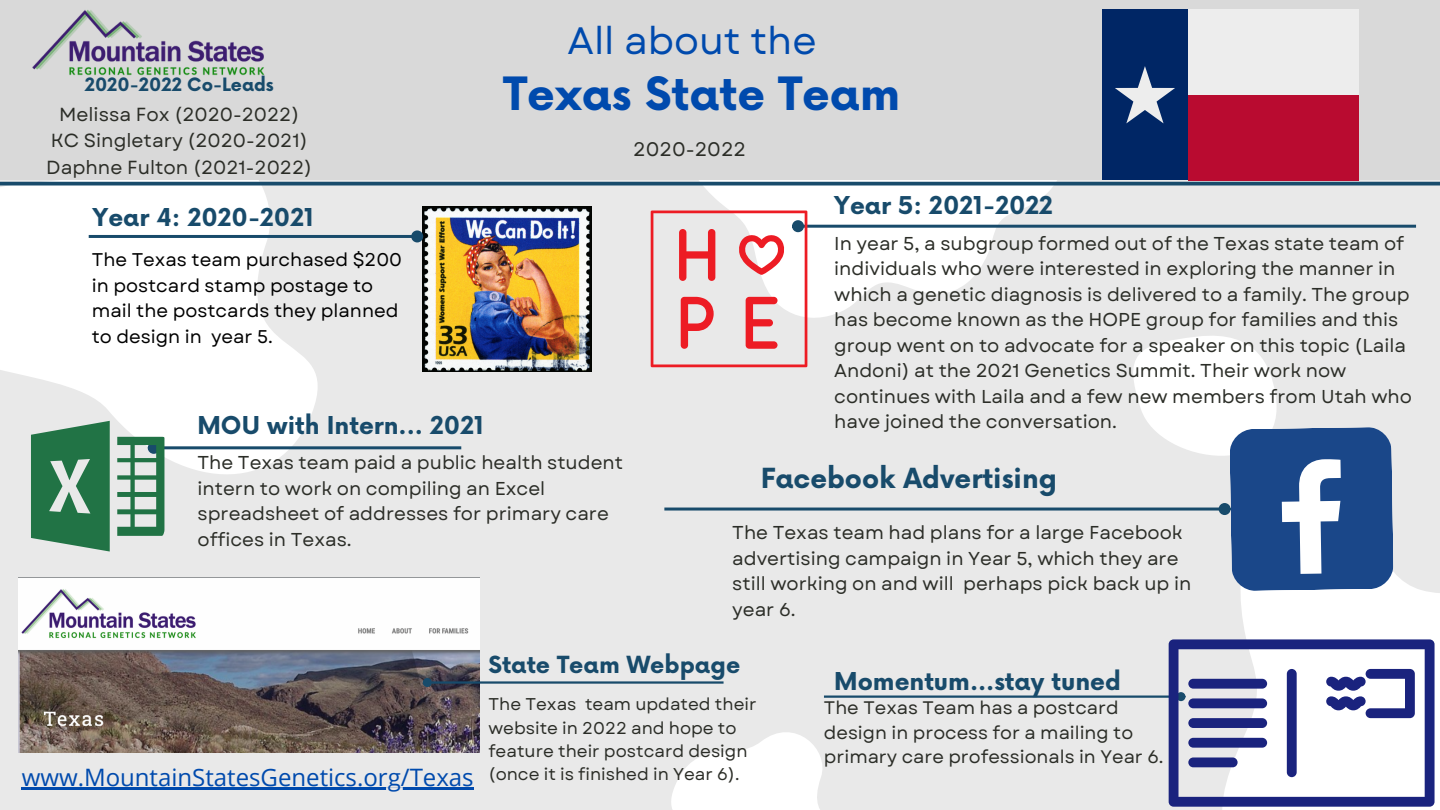
<style>
.page{position:relative;width:1440px;height:810px;background:#e9e9e9}
.page>*{position:absolute;margin:0;border:0;box-sizing:border-box;transform-origin:0 0}
.t1{font:700 44.7px "Now";color:#004aad}
.t2{font:38.1px "Garet";color:#004aad}
.t3{font:700 27px "Now";color:#184b6b}
.t4{font:700 24px "Now";color:#184b6b}
.t5{font:24px "Open Sans";color:#004aad}
.t6{font:700 23px "Now";color:#184b6b}
.t7{font:19.6px "Garet";color:#2b2d27}
.t8{font:18.9px "Garet";color:#2b2d27}
.t9{font:18.6px/25.5px "Garet";color:#2b2d27}
.t10{font:18.4px/25.5px "Garet";color:#000}
.t11{font:18.2px/24.8px "Garet";color:#2b2d27}
.t12{font:700 17.9px "Now";color:#184b6b}
.t13{font:17px/23.2px "Garet";color:#2b2d27}
</style>
<div class="page">
<svg style="left:645px;top:180px;width:458px;height:188px"></svg>
<svg style="left:0;top:180px;width:446px;height:352px"></svg>
<div style="left:0;top:0;width:1440px;height:180px;background:#d9d9d9"></div>
<svg style="left:1222px;top:573px;width:218px;height:237px;background:#fcfcfc"></svg>
<svg style="left:1099px;top:300px;width:295px;height:291px"></svg>
<hr style="left:664px;top:508px;width:555px;height:3px;background:#184b6b">
<div style="left:1220px;top:505px;width:9px;height:9px;background:#184b6b;border-radius:50%"></div>
<div style="left:1219px;top:503px;width:12px;height:12px;border:3px solid #184b6b;border-radius:50%"></div>
<img style="left:32px;top:10px;width:233px;height:66px">
<svg style="left:671px;top:695px;width:225px;height:115px"></svg>
<hr style="left:803px;top:225px;width:613px;height:3px;background:#184b6b">
<img style="left:18px;top:577px;width:461px;height:175px">
<hr style="left:431px;top:681px;width:293px;height:3px;background:#184b6b">
<div style="left:424px;top:679px;width:7px;height:7px;background:#184b6b;border-radius:50%"></div>
<div style="left:423px;top:678px;width:9px;height:9px;border:2px solid #184b6b;border-radius:50%"></div>
<hr style="left:824px;top:696px;width:353px;height:2px;background:#184b6b">
<hr style="left:0;top:182px;width:1440px;height:3px;background:#184b6b">
<hr style="left:159px;top:446px;width:302px;height:3px;background:#184b6b">
<div style="left:1102px;top:9px;width:86px;height:171px;background:#002665"></div>
<div style="left:1188px;top:95px;width:171px;height:85px;background:#b90b30"></div>
<div style="left:1188px;top:9px;width:171px;height:86px;background:#ededed"></div>
<svg style="left:1115px;top:66px;width:60px;height:57px"></svg>
<img style="left:423px;top:206px;width:169px;height:166px">
<hr style="left:89px;top:235px;width:323px;height:3px;background:#184b6b">
<div style="left:413px;top:232px;width:9px;height:9px;background:#184b6b;border-radius:50%"></div>
<div style="left:411px;top:230px;width:12px;height:12px;border:3px solid #184b6b;border-radius:50%"></div>
<svg style="left:117px;top:437px;width:47px;height:99px"></svg>
<svg style="left:31px;top:421px;width:79px;height:131px"></svg>
<svg style="left:1169px;top:639px;width:266px;height:168px"></svg>
<svg style="left:651px;top:211px;width:156px;height:156px"></svg>
<hr style="left:22px;top:788px;width:452px;height:2px;background:#004aad">
<p class="t12" style="left:85px;top:75px;width:191px">2020-2022 Co-Leads</p>
<p class="t8" style="left:59px;top:101px;width:242px">Melissa Fox (2020-2022)</p>
<p class="t8" style="left:51px;top:127px;width:258px">KC Singletary (2020-2021)</p>
<p class="t8" style="left:46px;top:153px;width:267px">Daphne Fulton (2021-2022)</p>
<p class="t4" style="left:93px;top:204px;width:223px">Year 4: 2020-2021</p>
<p class="t10" style="left:92px;top:247px;width:312px">The Texas team purchased $200 in postcard stamp postage to mail the postcards they planned to design in year 5.</p>
<p class="t4" style="left:198px;top:413px;width:288px">MOU with Intern... 2021</p>
<p class="t2" style="left:568px;top:13px;width:250px">All about the</p>
<p class="t1" style="left:504px;top:69px;width:398px">Texas State Team</p>
<p class="t7" style="left:633px;top:135px;width:114px">2020-2022</p>
<p class="t4" style="left:834px;top:192px;width:220px">Year 5: 2021-2022</p>
<p class="t9" style="left:834px;top:231px;width:579px">In year 5, a subgroup formed out of the Texas state team of individuals who were interested in exploring the manner in which a genetic diagnosis is delivered to a family. The group has become known as the HOPE group for families and this group went on to advocate for a speaker on this topic (Laila Andoni) at the 2021 Genetics Summit. Their work now continues with Laila and a few new members from Utah who have joined the conversation.</p>
<p class="t9" style="left:198px;top:450px;width:427px">The Texas team paid a public health student intern to work on compiling an Excel spreadsheet of addresses for primary care offices in Texas.</p>
<p class="t3" style="left:761px;top:463px;width:298px">Facebook Advertising</p>
<p class="t9" style="left:732px;top:520px;width:461px">The Texas team had plans for a large Facebook advertising campaign in Year 5, which they are still working on and will perhaps pick back up in year 6.</p>
<p class="t5" style="left:22px;top:760px;width:454px">www.MountainStatesGenetics.org/Texas</p>
<p class="t6" style="left:488px;top:653px;width:253px">State Team Webpage</p>
<p class="t13" style="left:488px;top:693px;width:270px">The Texas team updated their website in 2022 and hope to feature their postcard design (once it is finished in Year 6).</p>
<p class="t4" style="left:834px;top:669px;width:288px">Momentum...stay tuned</p>
<p class="t11" style="left:824px;top:695px;width:341px">The Texas Team has a postcard design in process for a mailing to primary care professionals in Year 6.</p>
</div>
